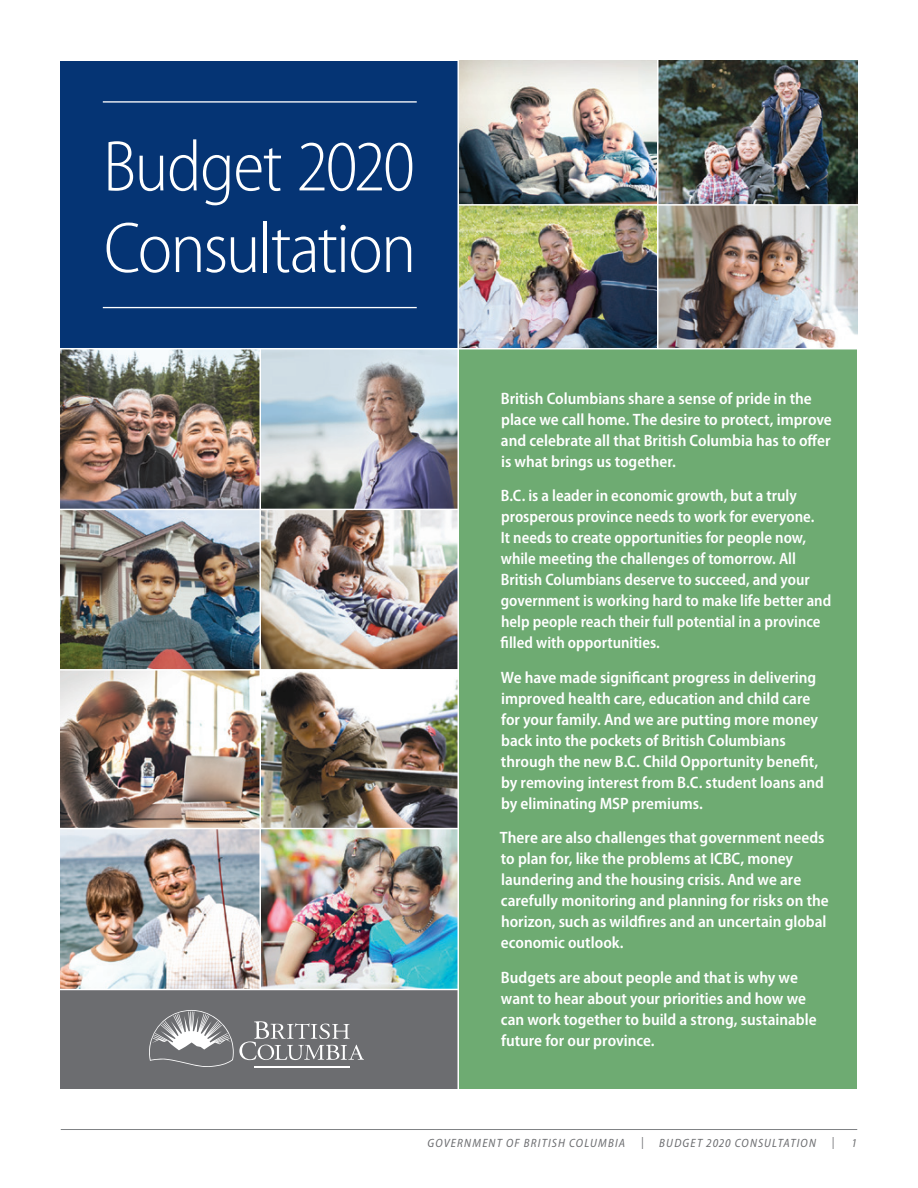
<style>
.page{position:relative;width:918px;height:1188px;background:#fff}
.page>*{position:absolute;margin:0;border:0;box-sizing:border-box;transform-origin:0 0}
.Body{font:300 semi-condensed 72.45px "Myriad Pro";letter-spacing:-.025em;color:#fff}
.Body-WHITE{font:600 semi-condensed 16.5px/21px "Myriad Pro";color:#fff}
.t1{font:italic semi-condensed 12px "Myriad Pro";letter-spacing:.1em;color:#6c6d70}
</style>
<div class="page">
<hr style="left:61px;top:1129px;width:796px;height:1px;background:#808285">
<img style="left:459px;top:61px;width:398px;height:287px">
<img style="left:61px;top:349px;width:397px;height:479px">
<img style="left:61px;top:829px;width:397px;height:160px">
<div style="left:458px;top:349px;width:399px;height:740px;background:#6eab72"></div>
<div style="left:61px;top:61px;width:397px;height:288px;background:#053474"></div>
<hr style="left:103px;top:307px;width:314px;height:1px;background:#fff">
<hr style="left:103px;top:101px;width:314px;height:2px;background:#fff">
<div style="left:61px;top:989px;width:397px;height:100px;background:#6c6d70"></div>
<svg style="left:149px;top:1010px;width:215px;height:58px"></svg>
<hr style="left:657px;top:0;width:1px;height:349px;background:#fff">
<hr style="left:458px;top:204px;width:460px;height:2px;background:#fff">
<hr style="left:0;top:989px;width:459px;height:1px;background:#fff">
<hr style="left:0;top:348px;width:918px;height:1px;background:#fff">
<hr style="left:458px;top:0;width:1px;height:1098px;background:#fff">
<hr style="left:260px;top:349px;width:1px;height:640px;background:#fff">
<hr style="left:0;top:509px;width:458px;height:1px;background:#fff">
<hr style="left:0;top:669px;width:458px;height:2px;background:#fff">
<p class="Body" style="left:103px;top:127px;width:313px">Budget 2020</p>
<p class="Body" style="left:104px;top:209px;width:314px">Consultation</p>
<p class="Body-WHITE" style="left:501px;top:388px;width:332px">British Columbians share a sense of pride in the place we call home. The desire to protect, improve and celebrate all that British Columbia has to offer is what brings us together.</p>
<p class="Body-WHITE" style="left:501px;top:486px;width:332px">B.C. is a leader in economic growth, but a truly prosperous province needs to work for everyone.<br>It needs to create opportunities for people now, while meeting the challenges of tomorrow. All British Columbians deserve to succeed, and your government is working hard to make life better and help people reach their full potential in a province filled with opportunities.</p>
<p class="Body-WHITE" style="left:501px;top:667px;width:325px">We have made significant progress in delivering improved health care, education and child care for your family. And we are putting more money back into the pockets of British Columbians through the new B.C. Child Opportunity benefit, by removing interest from B.C. student loans and by eliminating MSP premiums.</p>
<p class="Body-WHITE" style="left:500px;top:828px;width:330px">There are also challenges that government needs to plan for, like the problems at ICBC, money laundering and the housing crisis. And we are carefully monitoring and planning for risks on the horizon, such as wildfires and an uncertain global economic outlook.</p>
<p class="Body-WHITE" style="left:501px;top:967px;width:317px">Budgets are about people and that is why we want to hear about your priorities and how we can work together to build a strong, sustainable future for our province.</p>
<p class="t1" style="left:428px;top:1137px;width:199px">GOVERNMENT OF BRITISH COLUMBIA</p>
<p class="t1" style="left:641px;top:1135px;width:4px">|</p>
<p class="t1" style="left:659px;top:1137px;width:158px">BUDGET 2020 CONSULTATION</p>
<p class="t1" style="left:832px;top:1135px;width:4px">|</p>
<p class="t1" style="left:852px;top:1137px;width:7px">1</p>
</div>
